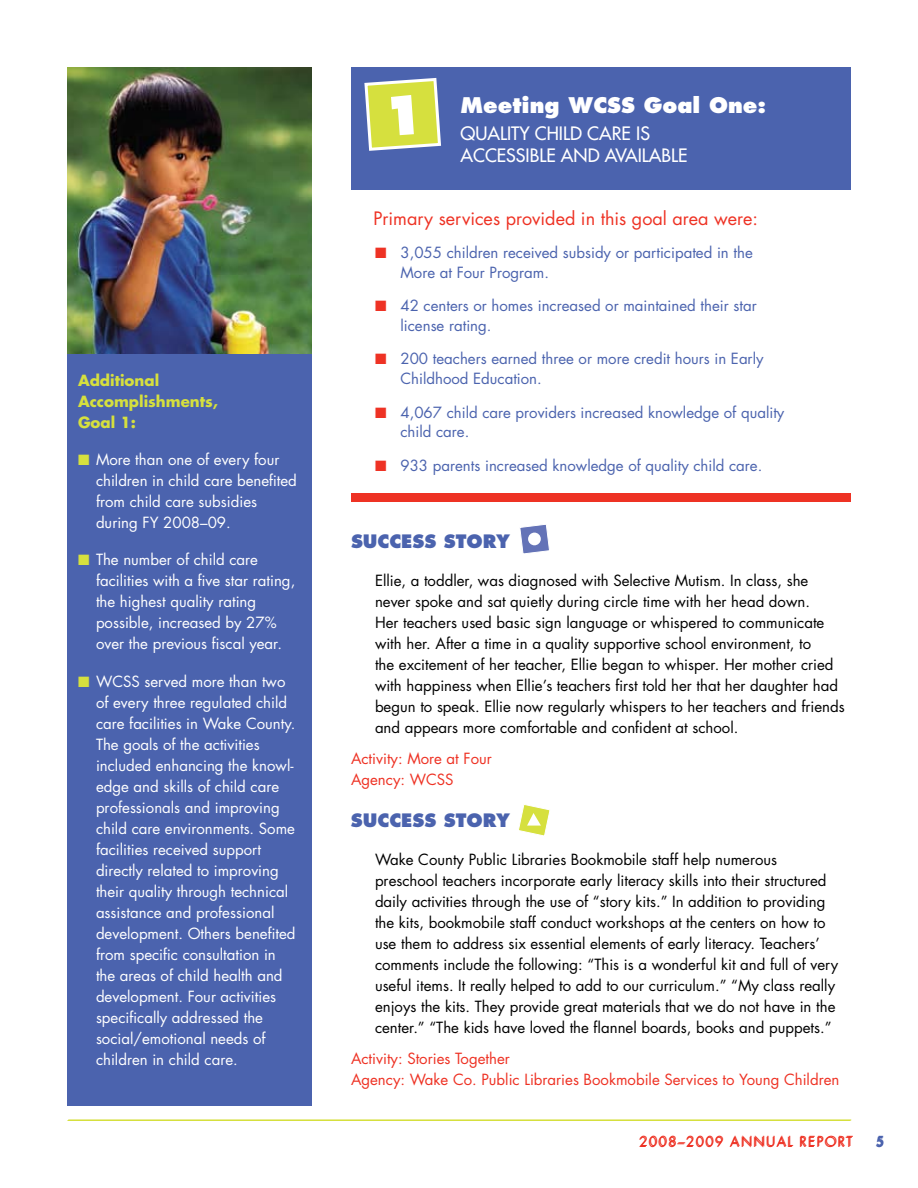
<style>
.page{position:relative;width:918px;height:1188px;background:#fff}
.page>*{position:absolute;margin:0;border:0;box-sizing:border-box;transform-origin:0 0}
.t1{font:800 21px "Futura Std";color:#fff}
.t2{font:18px "Futura Std";color:#ee3224}
.t3{font:500 18px/21.6px "Futura Std";color:#fff}
.t4{font:800 18px "Futura Std";color:#4b63ae}
.t5{font:15px/21px "Futura Std";color:#000}
.t6{font:15px/21px "Futura Std";color:#fff}
.t7{font:15px/19.5px "Futura Std";color:#4b63ae}
.t8{font:15px/21px "Futura Std";color:#ee3224}
.t9{font:700 15px/21px "Futura Std";color:#d6e03e}
.t10{font:13.5px "Futura Std";letter-spacing:.1em;color:#ee3224}
.t11{font:800 13.5px "Futura Std";color:#4b63ae}
.s1{color:#d6e03e}
.s2{color:#ee3224}
</style>
<div class="page">
<hr style="left:68px;top:1120px;width:783px;height:1px;background:#d6e03e">
<div style="left:351px;top:68px;width:499px;height:122px;background:#4b63ae"></div>
<div style="left:351px;top:494px;width:499px;height:8px;background:#ee3224"></div>
<div style="left:68px;top:342px;width:244px;height:764px;background:#4b63ae"></div>
<svg style="left:520px;top:524px;width:29px;height:30px"></svg>
<div style="left:528px;top:533px;width:13px;height:12px;background:#fff;border-radius:50%"></div>
<svg style="left:518px;top:804px;width:32px;height:32px"></svg>
<img style="left:68px;top:68px;width:244px;height:285px">
<svg style="left:364px;top:78px;width:77px;height:73px;background:#cad467"></svg>
<p class="t9" style="left:78px;top:370px;width:142px">Additional<br>Accomplishments,<br>Goal 1:</p>
<p class="t6" style="left:96px;top:449px;width:202px;text-indent:-18px"><span class="s1">■</span> More than one of every four children in child care benefited from child care subsidies during FY 2008–09.</p>
<p class="t6" style="left:96px;top:550px;width:201px;text-indent:-18px"><span class="s1">■</span> The number of child care facilities with a five star rating, the highest quality rating possible, increased by 27% over the previous fiscal year.</p>
<p class="t6" style="left:96px;top:671px;width:201px;text-indent:-18px"><span class="s1">■</span> WCSS served more than two of every three regulated child care facilities in Wake County.<br>The goals of the activities included enhancing the knowl&shy;edge and skills of child care professionals and improving child care environments. Some facilities received support directly related to improving their quality through technical assistance and professional development. Others benefited from specific consultation in the areas of child health and development. Four activities specifically addressed the social/emotional needs of children in child care.</p>
<h1 class="t1" style="left:460px;top:92px;width:307px">MEETING WCSS GOAL ONE:</h1>
<p class="t3" style="left:460px;top:123px;width:228px">QUALITY CHILD CARE IS<br>ACCESSIBLE AND AVAILABLE</p>
<p class="t2" style="left:374px;top:207px;width:386px">Primary services provided in this goal area were:</p>
<p class="t7" style="left:400px;top:243px;width:354px;text-indent:-26px"><span class="s2">■</span> 3,055 children received subsidy or participated in the<br>More at Four Program.</p>
<p class="t7" style="left:400px;top:296px;width:358px;text-indent:-26px"><span class="s2">■</span> 42 centers or homes increased or maintained their star license rating.</p>
<p class="t7" style="left:400px;top:349px;width:365px;text-indent:-26px"><span class="s2">■</span> 200 teachers earned three or more credit hours in Early<br>Childhood Education.</p>
<p class="t7" style="left:400px;top:402px;width:385px;text-indent:-26px"><span class="s2">■</span> 4,067 child care providers increased knowledge of quality child care.</p>
<p class="t7" style="left:375px;top:455px;width:389px"><span class="s2">■</span> 933 parents increased knowledge of quality child care.</p>
<p class="t4" style="left:351px;top:530px;width:158px">SUCCESS STORY</p>
<p class="t5" style="left:375px;top:570px;width:471px">Ellie, a toddler, was diagnosed with Selective Mutism. In class, she never spoke and sat quietly during circle time with her head down.<br>Her teachers used basic sign language or whispered to communicate with her. After a time in a quality supportive school environment, to<br>the excitement of her teacher, Ellie began to whisper. Her mother cried with happiness when Ellie’s teachers first told her that her daughter had begun to speak. Ellie now regularly whispers to her teachers and friends and appears more comfortable and confident at school.</p>
<p class="t8" style="left:351px;top:749px;width:142px">Activity: More at Four<br>Agency: WCSS</p>
<p class="t4" style="left:351px;top:809px;width:158px">SUCCESS STORY</p>
<p class="t5" style="left:375px;top:849px;width:465px">Wake County Public Libraries Bookmobile staff help numerous preschool teachers incorporate early literacy skills into their structured daily activities through the use of “story kits.” In addition to providing the kits, bookmobile staff conduct workshops at the centers on how to use them to address six essential elements of early literacy. Teachers’ comments include the following: “This is a wonderful kit and full of very useful items. It really helped to add to our curriculum.” “My class really enjoys the kits. They provide great materials that we do not have in the center.” “The kids have loved the flannel boards, books and puppets.”</p>
<p class="t8" style="left:351px;top:1049px;width:490px">Activity: Stories Together<br>Agency: Wake Co. Public Libraries Bookmobile Services to Young Children</p>
<p class="t10" style="left:639px;top:1133px;width:215px">2008–2009 Annual Report</p>
<p class="t11" style="left:876px;top:1133px;width:9px">5</p>
</div>
